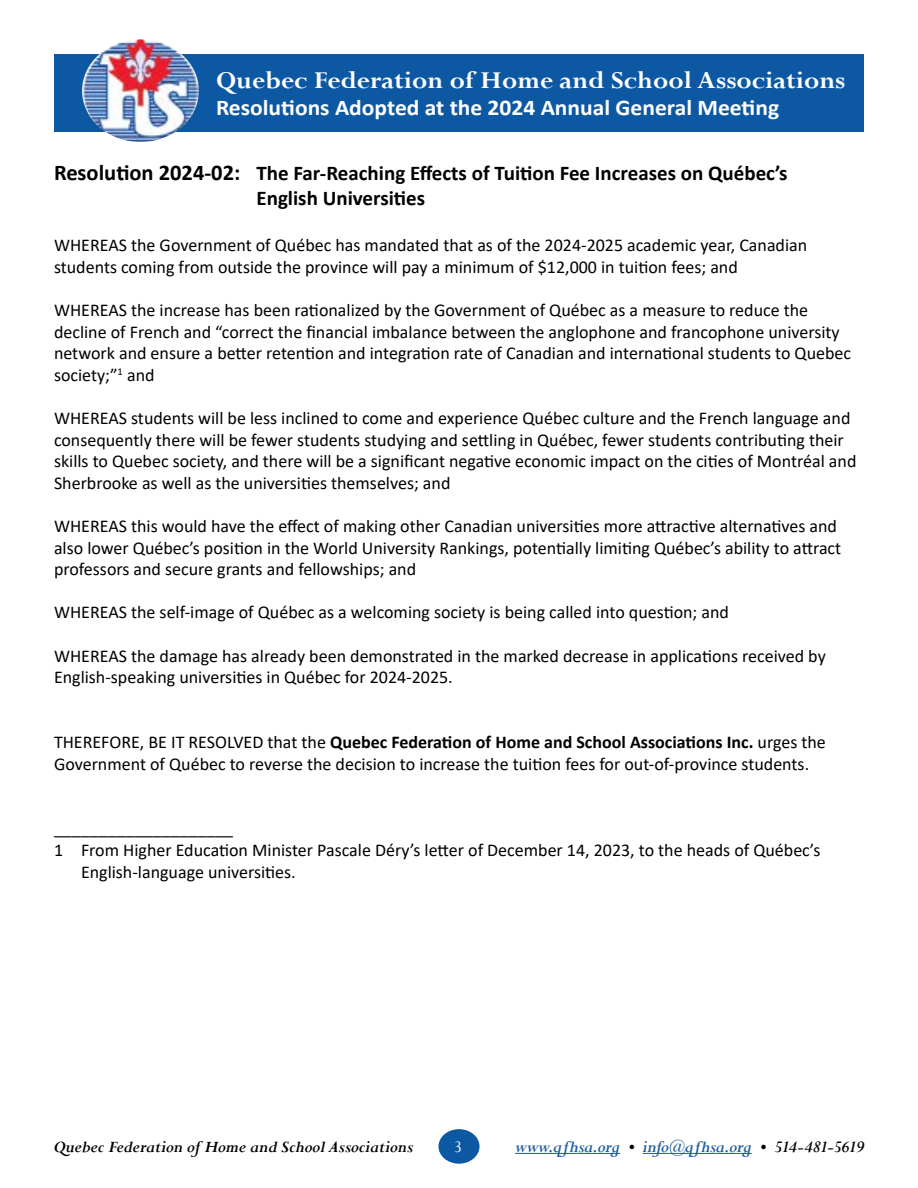
<style>
.page{position:relative;width:918px;height:1188px;background:#fff}
.page>*{position:absolute;margin:0;border:0;box-sizing:border-box;transform-origin:0 0}
.t1{font:700 27px "Perpetua";color:#fff;scale:1.05 1}
.t2{font:700 22.5px "Calibri";color:#fff;scale:1.05 1}
.t3{font:700 21px/25.2px "Calibri";color:#000}
.t4{font:18px/21.6px "Calibri";color:#000}
.t5{font:italic 700 18px "Perpetua";color:#000}
.t6{font:italic 700 18px "Perpetua";letter-spacing:-.015em;color:#215e9e}
.t7{font:18px "Perpetua";color:#fff}
.s1{font-size:22.5px}
.s2{font-weight:700}
.s3{color:#000}
</style>
<div class="page">
<hr style="left:515px;top:1153px;width:105px;height:1px;background:#215e9e">
<hr style="left:643px;top:1153px;width:109px;height:1px;background:#215e9e">
<div style="left:54px;top:54px;width:810px;height:78px;background:#0d58a3"></div>
<img style="left:82px;top:39px;width:117px;height:103px">
<div style="left:438px;top:1129px;width:42px;height:35px;background:#0d58a3;border-radius:50%"></div>
<h1 class="t1" style="left:216px;top:63px;width:601px">Quebec Federation of Home and School Associations</h1>
<p class="t2" style="left:216px;top:91px;width:538px">Resolutions Adopted at the 2024 Annual General Meeting</p>
<p class="t3" style="left:256px;top:160px;width:533px;text-indent:-202px"><span class="s1">Resolution 2024-02:</span> The Far-Reaching Effects of Tuition Fee Increases on Québec’s<br>English Universities</p>
<p class="t4" style="left:54px;top:234px;width:755px">WHEREAS the Government of Québec has mandated that as of the 2024-2025 academic year, Canadian students coming from outside the province will pay a minimum of $12,000 in tuition fees; and</p>
<p class="t4" style="left:54px;top:299px;width:799px">WHEREAS the increase has been rationalized by the Government of Québec as a measure to reduce the decline of French and “correct the financial imbalance between the anglophone and francophone university network and ensure a better retention and integration rate of Canadian and international students to Quebec society;”<sup>1</sup> and</p>
<p class="t4" style="left:54px;top:407px;width:804px">WHEREAS students will be less inclined to come and experience Québec culture and the French language and consequently there will be fewer students studying and settling in Québec, fewer students contributing their skills to Quebec society, and there will be a significant negative economic impact on the cities of Montréal and Sherbrooke as well as the universities themselves; and</p>
<p class="t4" style="left:54px;top:515px;width:789px">WHEREAS this would have the effect of making other Canadian universities more attractive alternatives and also lower Québec’s position in the World University Rankings, potentially limiting Québec’s ability to attract professors and secure grants and fellowships; and</p>
<p class="t4" style="left:54px;top:601px;width:677px">WHEREAS the self-image of Québec as a welcoming society is being called into question; and</p>
<p class="t4" style="left:54px;top:644px;width:773px">WHEREAS the damage has already been demonstrated in the marked decrease in applications received by<br>English-speaking universities in Québec for 2024-2025.</p>
<p class="t4" style="left:54px;top:731px;width:773px">THEREFORE, BE IT RESOLVED that the <span class="s2">Quebec Federation of Home and School Associations Inc.</span> urges the<br>Government of Québec to reverse the decision to increase the tuition fees for out-of-province students.</p>
<p class="t4" style="left:54px;top:817px;width:181px">____________________</p>
<p class="t4" style="left:54px;top:839px;width:768px">1 From Higher Education Minister Pascale Déry’s letter of December 14, 2023, to the heads of Québec’s</p>
<p class="t4" style="left:81px;top:860px;width:216px">English-language universities.</p>
<p class="t5" style="left:53px;top:1136px;width:361px">Quebec Federation of Home and School Associations</p>
<p class="t6" style="left:515px;top:1136px;width:350px">www.qfhsa.org <span class="s3">•</span> info@qfhsa.org <span class="s3">• 514-481-5619</span></p>
<p class="t7" style="left:454px;top:1136px;width:10px">3</p>
</div>
